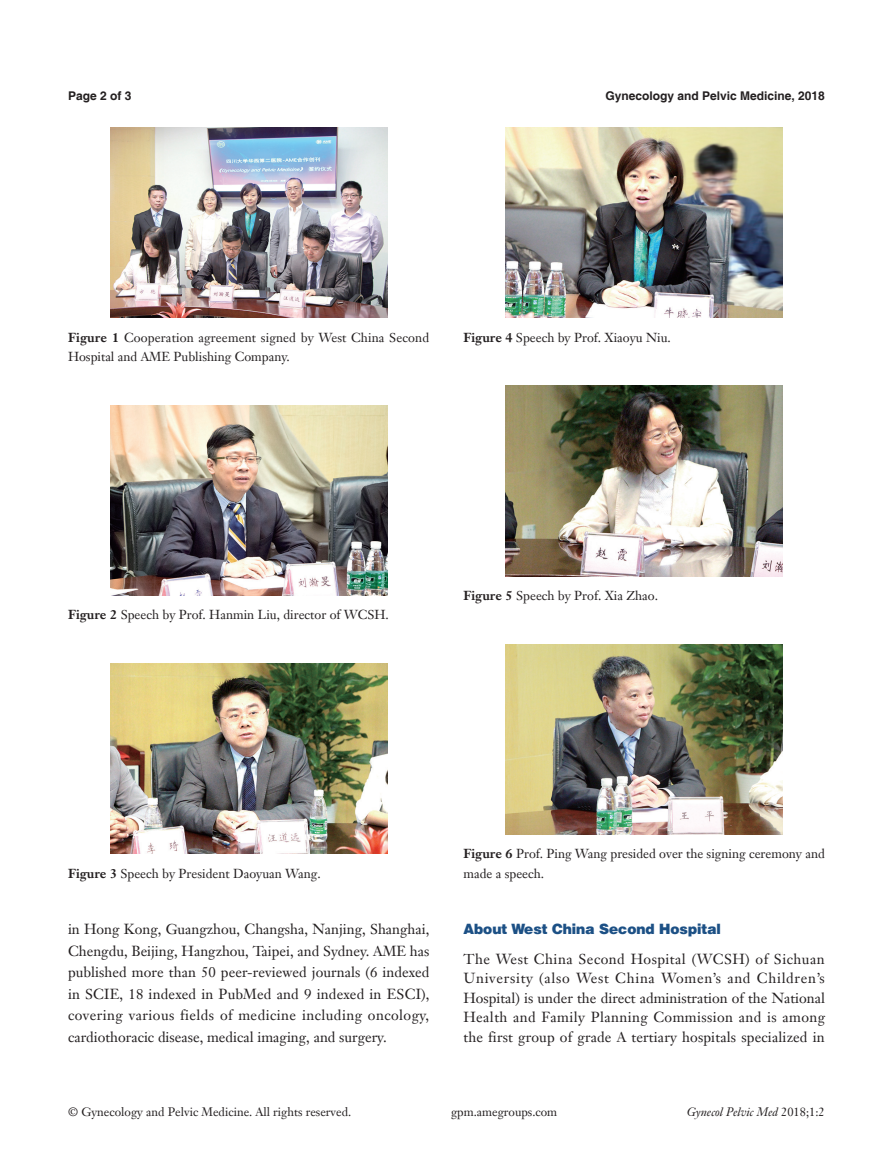
<style>
.page{position:relative;width:893px;height:1170px;background:#fff}
.page>*{position:absolute;margin:0;border:0;box-sizing:border-box;transform-origin:0 0}
.t1{font:14.25px/21.6px "Janson Text LT";letter-spacing:.01em;color:#231f20;text-align:justify}
.一级标题正体{font:900 14.25px "Helvetica";color:#1c5085}
.t2{font:12.75px/19.5px "Janson Text LT";color:#231f20}
.t3{font:12px "Janson Text LT";color:#231f20}
.t4{font:700 12px "Helvetica";color:#231f20}
.t5{font:italic 12px "Janson Text LT";color:#231f20}
.s1{font-weight:700}
.s2{font-style:normal}
</style>
<div class="page">
<img style="left:111px;top:128px;width:276px;height:190px">
<img style="left:111px;top:405px;width:276px;height:190px">
<img style="left:111px;top:663px;width:276px;height:190px">
<img style="left:506px;top:128px;width:276px;height:190px">
<img style="left:506px;top:386px;width:276px;height:190px">
<img style="left:506px;top:644px;width:276px;height:190px">
<p class="t4" style="left:68px;top:88px;width:65px">Page 2 of 3</p>
<p class="t4" style="left:605px;top:88px;width:221px">Gynecology and Pelvic Medicine, 2018</p>
<p class="t2" style="left:68px;top:327px;width:363px"><span class="s1">Figure 1</span> Cooperation agreement signed by West China Second<br>Hospital and AME Publishing Company.</p>
<p class="t2" style="left:463px;top:327px;width:209px"><span class="s1">Figure 4</span> Speech by Prof. Xiaoyu Niu.</p>
<p class="t2" style="left:68px;top:605px;width:322px"><span class="s1">Figure 2</span> Speech by Prof. Hanmin Liu, director of WCSH.</p>
<p class="t2" style="left:463px;top:585px;width:196px"><span class="s1">Figure 5</span> Speech by Prof. Xia Zhao.</p>
<p class="t2" style="left:68px;top:863px;width:254px"><span class="s1">Figure 3</span> Speech by President Daoyuan Wang.</p>
<p class="t2" style="left:463px;top:843px;width:363px"><span class="s1">Figure 6</span> Prof. Ping Wang presided over the signing ceremony and made a speech.</p>
<p class="t1" style="left:68px;top:918px;width:363px">in Hong Kong, Guangzhou, Changsha, Nanjing, Shanghai, Chengdu, Beijing, Hangzhou, Taipei, and Sydney. AME has published more than 50 peer-reviewed journals (6 indexed in SCIE, 18 indexed in PubMed and 9 indexed in ESCI), covering various fields of medicine including oncology, cardiothoracic disease, medical imaging, and surgery.</p>
<p class="一级标题正体" style="left:463px;top:919px;width:259px">About West China Second Hospital</p>
<p class="t1" style="left:463px;top:948px;width:363px;line-height:19.5px">The West China Second Hospital (WCSH) of Sichuan University (also West China Women’s and Children’s Hospital) is under the direct administration of the National Health and Family Planning Commission and is among the first group of grade A tertiary hospitals specialized in</p>
<p class="t3" style="left:68px;top:1104px;width:284px">© Gynecology and Pelvic Medicine. All rights reserved.</p>
<p class="t3" style="left:451px;top:1104px;width:108px">gpm.amegroups.com</p>
<p class="t5" style="left:687px;top:1104px;width:139px">Gynecol Pelvic Med <span class="s2">2018;1:2</span></p>
</div>
